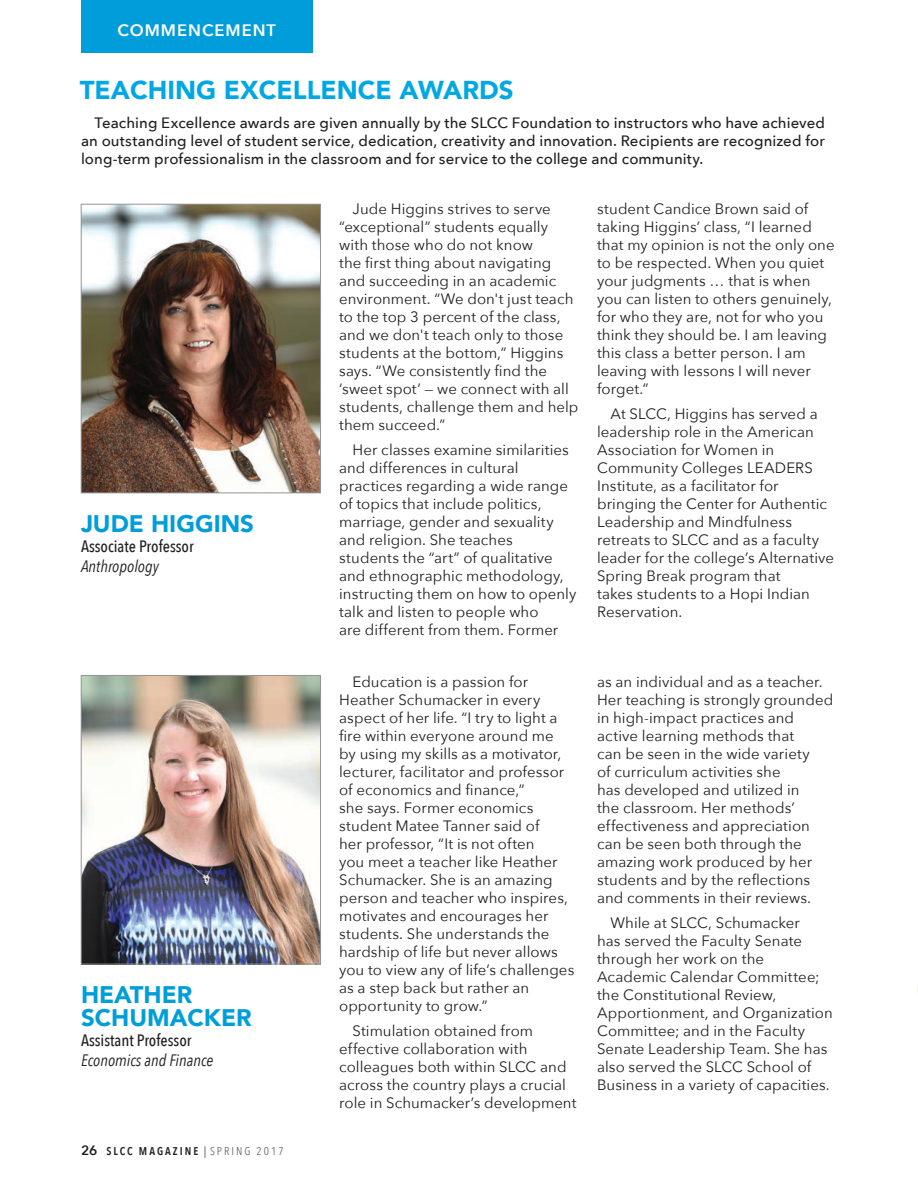
<style>
.page{position:relative;width:918px;height:1188px;background:#fff}
.page>*{position:absolute;margin:0;border:0;box-sizing:border-box;transform-origin:0 0}
.t1{font:900 25.8px "Avenir";color:#00a8e3}
.t2{font:900 24px/22.8px "Avenir";color:#009ddb}
.t3{font:500 16.5px "Avenir Next Condensed";color:#231f20}
.t4{font:italic 16.5px "Avenir Next Condensed";color:#231f20}
.t5{font:600 16.5px "Avenir Next";letter-spacing:.06em;color:#fff}
.t6{font:15px/18px "Avenir Next";letter-spacing:.005em;color:#231f20}
.t7{font:500 15px/18px "Avenir Next";letter-spacing:.005em;color:#231f20;text-align:justify}
.t8{font:600 11.25px "Avenir Next Condensed";letter-spacing:.18em;color:#231f20}
.s1{font-family:"Avenir Next";font-size:13.5px}
.s2{font-family:"Adobe Caslon Pro";font-weight:400}
.s3{font-weight:400;color:#6c6d70}
</style>
<div class="page">
<div style="left:81px;top:0;width:231px;height:53px;background:#009ddb"></div>
<img style="left:83px;top:677px;width:236px;height:285px">
<div style="left:81px;top:675px;width:240px;height:289px;border:1px solid #939598"></div>
<img style="left:83px;top:206px;width:236px;height:285px">
<div style="left:81px;top:204px;width:240px;height:289px;border:1px solid #939598"></div>
<p class="t5" style="left:118px;top:16px;width:160px">COMMENCEMENT</p>
<p class="t1" style="left:80px;top:68px;width:435px">TEACHING EXCELLENCE AWARDS</p>
<p class="t7" style="left:81px;top:113px;width:746px;text-indent:14px">Teaching Excellence awards are given annually by the SLCC Foundation to instructors who have achieved an outstanding level of student service, dedication, creativity and innovation. Recipients are recognized for long-term professionalism in the classroom and for service to the college and community.</p>
<p class="t2" style="left:81px;top:512px;width:175px">JUDE HIGGINS</p>
<p class="t3" style="left:81px;top:537px;width:114px">Associate Professor</p>
<p class="t4" style="left:81px;top:556px;width:79px">Anthropology</p>
<p class="t2" style="left:81px;top:983px;width:172px">HEATHER<br>SCHUMACKER</p>
<p class="t3" style="left:81px;top:1030px;width:112px">Assistant Professor</p>
<p class="t4" style="left:81px;top:1050px;width:134px">Economics and Finance</p>
<p class="t8" style="left:81px;top:1141px;width:204px"><span class="s1">26</span> SLCC MAGAZINE <span class="s2">|</span> <span class="s3">SPRING 2017</span></p>
<p class="t6" style="left:339px;top:199px;width:241px;text-indent:14px">Jude Higgins strives to serve “exceptional” students equally with those who do not know<br>the first thing about navigating and succeeding in an academic environment. “We don't just teach to the top 3 percent of the class, and we don't teach only to those students at the bottom,” Higgins says. “We consistently find the ‘sweet spot’ — we connect with all students, challenge them and help them succeed.”</p>
<p class="t6" style="left:339px;top:440px;width:239px;text-indent:14px">Her classes examine similarities and differences in cultural practices regarding a wide range of topics that include politics, marriage, gender and sexuality and religion. She teaches students the “art” of qualitative and ethnographic methodology, instructing them on how to openly talk and listen to people who<br>are different from them. Former</p>
<p class="t6" style="left:339px;top:672px;width:237px;text-indent:14px">Education is a passion for<br>Heather Schumacker in every aspect of her life. “I try to light a fire within everyone around me by using my skills as a motivator, lecturer, facilitator and professor of economics and finance,”<br>she says. Former economics student Matee Tanner said of<br>her professor, “It is not often<br>you meet a teacher like Heather<br>Schumacker. She is an amazing person and teacher who inspires, motivates and encourages her students. She understands the hardship of life but never allows you to view any of life’s challenges as a step back but rather an opportunity to grow.”</p>
<p class="t6" style="left:339px;top:1021px;width:239px;text-indent:14px">Stimulation obtained from effective collaboration with colleagues both within SLCC and across the country plays a crucial role in Schumacker’s development</p>
<p class="t6" style="left:597px;top:199px;width:239px">student Candice Brown said of taking Higgins’ class, “I learned that my opinion is not the only one to be respected. When you quiet your judgments … that is when you can listen to others genuinely, for who they are, not for who you think they should be. I am leaving this class a better person. I am leaving with lessons I will never forget.”</p>
<p class="t6" style="left:597px;top:404px;width:239px;text-indent:14px">At SLCC, Higgins has served a leadership role in the American<br>Association for Women in<br>Community Colleges LEADERS<br>Institute, as a facilitator for bringing the Center for Authentic<br>Leadership and Mindfulness retreats to SLCC and as a faculty leader for the college’s Alternative<br>Spring Break program that<br>takes students to a Hopi Indian<br>Reservation.</p>
<p class="t6" style="left:597px;top:672px;width:238px">as an individual and as a teacher.<br>Her teaching is strongly grounded in high-impact practices and active learning methods that<br>can be seen in the wide variety<br>of curriculum activities she<br>has developed and utilized in<br>the classroom. Her methods’ effectiveness and appreciation can be seen both through the amazing work produced by her students and by the reflections and comments in their reviews.</p>
<p class="t6" style="left:597px;top:913px;width:237px;text-indent:14px">While at SLCC, Schumacker<br>has served the Faculty Senate through her work on the<br>Academic Calendar Committee; the Constitutional Review,<br>Apportionment, and Organization<br>Committee; and in the Faculty<br>Senate Leadership Team. She has also served the SLCC School of<br>Business in a variety of capacities.</p>
</div>
